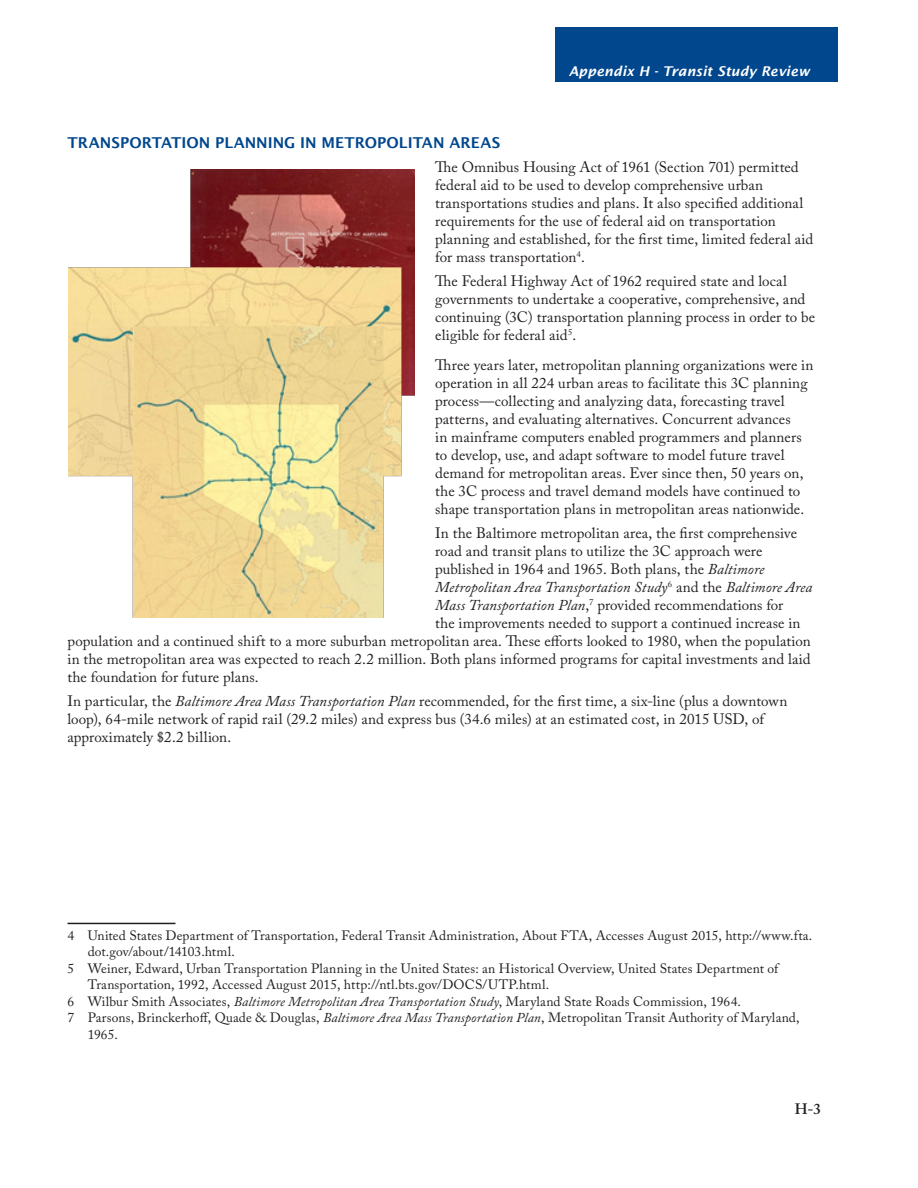
<style>
.page{position:relative;width:918px;height:1188px;background:#fff}
.page>*{position:absolute;margin:0;border:0;box-sizing:border-box;transform-origin:0 0}
.Main_Body{font:15px/18px "Adobe Caslon Pro";letter-spacing:.005em;color:#231f20}
.Main_Body-2{font:italic 15px "Adobe Caslon Pro";letter-spacing:.005em;color:#231f20}
.Sub_Headline{font:600 15px "Lucida Sans";color:#01478d}
.Page_number{font:600 15px "Adobe Caslon Pro";color:#231f20}
.Footnote{font:13.5px/16.5px "Adobe Caslon Pro";letter-spacing:.01em;color:#231f20}
.t1{font:italic 600 13.5px "Lucida Sans";letter-spacing:.005em;color:#fff}
.s1{font-style:italic}
.s2{font-style:normal}
</style>
<div class="page">
<div style="left:555px;top:27px;width:283px;height:55px;background:#01478d"></div>
<img style="left:69px;top:169px;width:346px;height:448px">
<hr style="left:68px;top:923px;width:108px;height:1px;background:#231f20">
<p class="t1" style="left:569px;top:64px;width:242px">Appendix H - Transit Study Review</p>
<p class="Sub_Headline" style="left:68px;top:134px;width:434px">TRANSPORTATION PLANNING IN METROPOLITAN AREAS</p>
<p class="Main_Body" style="left:435px;top:157px;width:380px">The Omnibus Housing Act of 1961 (Section 701) permitted federal aid to be used to develop comprehensive urban transportations studies and plans. It also specified additional requirements for the use of federal aid on transportation planning and established, for the first time, limited federal aid for mass transportation<sup>4</sup>.</p>
<p class="Main_Body" style="left:435px;top:271px;width:382px">The Federal Highway Act of 1962 required state and local governments to undertake a cooperative, comprehensive, and continuing (3C) transportation planning process in order to be eligible for federal aid<sup>5</sup>.</p>
<p class="Main_Body" style="left:435px;top:356px;width:380px">Three years later, metropolitan planning organizations were in operation in all 224 urban areas to facilitate this 3C planning process—collecting and analyzing data, forecasting travel patterns, and evaluating alternatives. Concurrent advances<br>in mainframe computers enabled programmers and planners to develop, use, and adapt software to model future travel demand for metropolitan areas. Ever since then, 50 years on, the 3C process and travel demand models have continued to shape transportation plans in metropolitan areas nationwide.</p>
<p class="Main_Body" style="left:435px;top:524px;width:363px">In the Baltimore metropolitan area, the first comprehensive</p>
<p class="Main_Body" style="left:435px;top:542px;width:329px">road and transit plans to utilize the 3C approach were</p>
<p class="Main_Body" style="left:435px;top:560px;width:331px">published in 1964 and 1965. Both plans, the <span class="s1">Baltimore</span></p>
<p class="Main_Body-2" style="left:435px;top:578px;width:379px">Metropolitan Area Transportation Study<sup>6</sup> <span class="s2">and the</span> Baltimore Area</p>
<p class="Main_Body" style="left:435px;top:596px;width:350px"><span class="s1">Mass Transportation Plan</span>,<sup>7</sup> provided recommendations for</p>
<p class="Main_Body" style="left:435px;top:614px;width:367px">the improvements needed to support a continued increase in</p>
<p class="Main_Body" style="left:68px;top:632px;width:745px">population and a continued shift to a more suburban metropolitan area. These efforts looked to 1980, when the population</p>
<p class="Main_Body" style="left:68px;top:650px;width:745px">in the metropolitan area was expected to reach 2.2 million. Both plans informed programs for capital investments and laid</p>
<p class="Main_Body" style="left:68px;top:668px;width:193px">the foundation for future plans.</p>
<p class="Main_Body" style="left:68px;top:692px;width:721px">In particular, the <span class="s1">Baltimore Area Mass Transportation Plan</span> recommended, for the first time, a six-line (plus a downtown loop), 64-mile network of rapid rail (29.2 miles) and express bus (34.6 miles) at an estimated cost, in 2015 USD, of approximately $2.2 billion.</p>
<p class="Footnote" style="left:88px;top:927px;width:726px;text-indent:-20px">4 United States Department of Transportation, Federal Transit Administration, About FTA, Accesses August 2015, http://www.fta. dot.gov/about/14103.html.</p>
<p class="Footnote" style="left:88px;top:960px;width:692px;text-indent:-20px">5 Weiner, Edward, Urban Transportation Planning in the United States: an Historical Overview, United States Department of<br>Transportation, 1992, Accessed August 2015, http://ntl.bts.gov/DOCS/UTP.html.</p>
<p class="Footnote" style="left:68px;top:993px;width:675px">6 Wilbur Smith Associates, <span class="s1">Baltimore Metropolitan Area Transportation Study</span>, Maryland State Roads Commission, 1964.</p>
<p class="Footnote" style="left:88px;top:1010px;width:713px;text-indent:-20px">7 Parsons, Brinckerhoff, Quade &amp; Douglas, <span class="s1">Baltimore Area Mass Transportation Plan</span>, Metropolitan Transit Authority of Maryland,<br>1965.</p>
<p class="Page_number" style="left:795px;top:1100px;width:28px">H-3</p>
</div>
